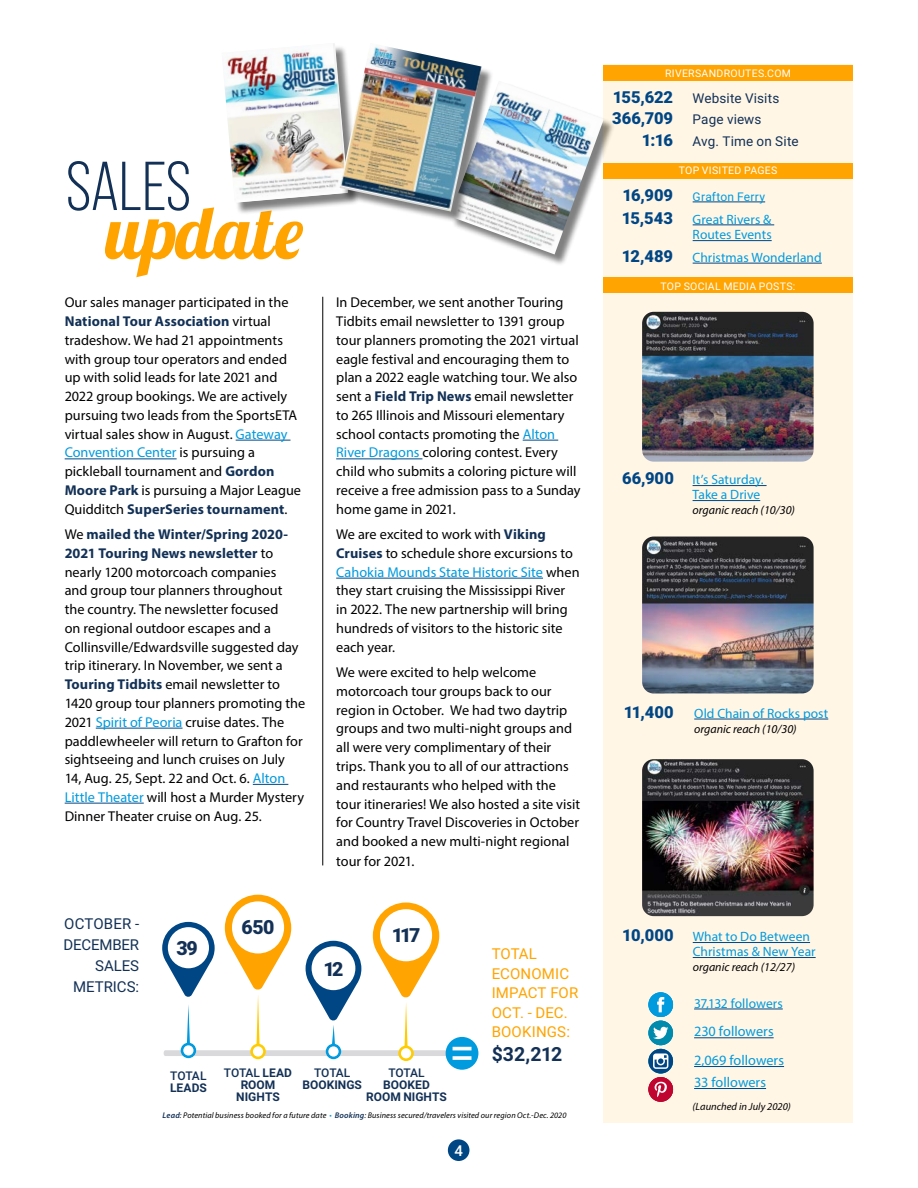
<style>
.page{position:relative;width:918px;height:1188px;background:#fff}
.page>*{position:absolute;margin:0;border:0;box-sizing:border-box;transform-origin:0 0}
.t1{font:900 19.5px "Roboto";letter-spacing:-.095em;color:#133156}
.t2{font:700 19.5px "Roboto";color:#133156}
.t3{font:15px/19.5px "Roboto";letter-spacing:.01em;color:#ffa400}
.t4{font:15px/21px "Roboto";letter-spacing:-.005em;color:#133156;text-align:right}
.t5{font:500 15px "Roboto";color:#fff}
.t6{font:14.25px/18.8px "Myriad Pro";color:#000}
.t7{font:14.25px/28.8px "Myriad Pro";letter-spacing:.005em;color:#009ade}
.t8{font:13.5px/15px "Myriad Pro";letter-spacing:.005em;color:#009ade;text-align:right}
.t9{font:13.5px/21.1px "Roboto";letter-spacing:.01em;color:#133156}
.t10{font:italic 12px "Myriad Pro";color:#000}
.t11{font:700 12px/12px "Roboto";color:#133156;text-align:center}
.t12{font:12px "Roboto";letter-spacing:.02em;color:#009ade}
.t13{font:500 12px "Roboto";letter-spacing:-.015em;color:#133156}
.t14{font:10.5px "Roboto";letter-spacing:.025em;color:#fff}
.t15{font:italic 10.5px "Myriad Pro";color:#000}
.t16{font:italic 8.25px "Myriad Pro";letter-spacing:.015em;color:#000}
.s1{font-weight:700;color:#133156}
.s2{color:#009ade}
.s3{font-weight:500}
.s4{font-weight:600;color:#133156}
.s5{font-weight:900;font-size:16.5px;color:#004684}
.s6{font-family:"Roboto";font-weight:900;font-size:16.5px;color:#004684}
</style>
<div class="page">
<div style="left:451px;top:82px;width:165px;height:184px;background:#000;opacity:.5"></div>
<img style="left:451px;top:82px;width:152px;height:172px">
<div style="left:603px;top:65px;width:250px;height:1058px;background:#fff6e6"></div>
<div style="left:603px;top:277px;width:250px;height:16px;background:#ffa400"></div>
<div style="left:603px;top:163px;width:250px;height:15px;background:#ffa400"></div>
<hr style="left:693px;top:485px;width:74px;height:1px;background:#004684">
<hr style="left:693px;top:500px;width:67px;height:1px;background:#004684">
<div style="left:448px;top:1139px;width:21px;height:22px;background:#004684;border-radius:50%"></div>
<div style="left:603px;top:65px;width:250px;height:15px;background:#ffa400"></div>
<hr style="left:693px;top:202px;width:72px;height:1px;background:#004684">
<hr style="left:693px;top:225px;width:81px;height:1px;background:#004684">
<hr style="left:693px;top:240px;width:79px;height:1px;background:#004684">
<hr style="left:693px;top:263px;width:129px;height:1px;background:#004684">
<div style="left:648px;top:1021px;width:25px;height:24px;background:#008aac;border-radius:50%"></div>
<svg style="left:653px;top:1027px;width:15px;height:12px"></svg>
<div style="left:648px;top:992px;width:25px;height:25px;background:#009ade;border-radius:50%"></div>
<svg style="left:657px;top:997px;width:7px;height:15px"></svg>
<div style="left:648px;top:1077px;width:25px;height:25px;background:#c00630;border-radius:50%"></div>
<svg style="left:655px;top:1082px;width:12px;height:15px"></svg>
<div style="left:648px;top:1049px;width:25px;height:24px;background:#004684;border-radius:50%"></div>
<svg style="left:653px;top:1053px;width:15px;height:16px"></svg>
<hr style="left:694px;top:1009px;width:89px;height:1px;background:#004684">
<hr style="left:694px;top:1037px;width:80px;height:1px;background:#004684">
<hr style="left:694px;top:1066px;width:90px;height:1px;background:#004684">
<hr style="left:694px;top:1088px;width:72px;height:1px;background:#004684">
<hr style="left:236px;top:440px;width:55px;height:1px;background:#004684">
<hr style="left:65px;top:459px;width:112px;height:1px;background:#004684">
<hr style="left:96px;top:728px;width:87px;height:1px;background:#004684">
<hr style="left:253px;top:784px;width:35px;height:1px;background:#004684">
<hr style="left:65px;top:803px;width:79px;height:1px;background:#004684">
<hr style="left:523px;top:440px;width:35px;height:1px;background:#004684">
<hr style="left:336px;top:459px;width:86px;height:1px;background:#004684">
<hr style="left:336px;top:578px;width:207px;height:1px;background:#004684">
<hr style="left:323px;top:297px;width:1px;height:568px;background:#000">
<div style="left:181px;top:1043px;width:15px;height:15px;background:#009ade;border-radius:50%"></div>
<svg style="left:326px;top:1044px;width:15px;height:15px"></svg>
<svg style="left:398px;top:1046px;width:16px;height:15px"></svg>
<svg style="left:401px;top:1048px;width:10px;height:10px"></svg>
<svg style="left:250px;top:1044px;width:16px;height:15px"></svg>
<svg style="left:162px;top:895px;width:285px;height:161px"></svg>
<div style="left:232px;top:901px;width:52px;height:53px;background:#fff;border-radius:50%"></div>
<img style="left:642px;top:312px;width:172px;height:150px">
<hr style="left:694px;top:719px;width:134px;height:1px;background:#004684">
<hr style="left:693px;top:942px;width:117px;height:1px;background:#004684">
<hr style="left:693px;top:957px;width:123px;height:1px;background:#004684">
<img style="left:642px;top:537px;width:172px;height:156px">
<img style="left:642px;top:759px;width:172px;height:157px">
<svg style="left:68px;top:161px;width:272px;height:116px"></svg>
<img style="left:222px;top:43px;width:118px;height:160px">
<div style="left:341px;top:45px;width:153px;height:178px;background:#000;opacity:.5"></div>
<img style="left:340px;top:45px;width:142px;height:167px">
<div style="left:446px;top:1037px;width:32px;height:33px;background:#009ade;border-radius:50%"></div>
<hr style="left:453px;top:1047px;width:19px;height:3px;background:#fff">
<svg style="left:453px;top:1056px;width:19px;height:4px"></svg>
<p class="t6" style="left:65px;top:293px;width:238px">Our sales manager participated in the <span class="s1">National Tour Association</span> virtual tradeshow. We had 21 appointments with group tour operators and ended up with solid leads for late 2021 and 2022 group bookings. We are actively pursuing two leads from the SportsETA virtual sales show in August. <span class="s2">Gateway Convention Center</span> is pursuing a pickleball tournament and <span class="s1">Gordon Moore Park</span> is pursuing a Major League Quidditch <span class="s1">SuperSeries tournament</span>.</p>
<p class="t6" style="left:65px;top:525px;width:242px">We <span class="s1">mailed the Winter/Spring 2020- 2021 Touring News newsletter</span> to nearly 1200 motorcoach companies<br>and group tour planners throughout the country. The newsletter focused<br>on regional outdoor escapes and a Collinsville/Edwardsville suggested day trip itinerary. In November, we sent a <span class="s1">Touring Tidbits</span> email newsletter to 1420 group tour planners promoting the 2021 <span class="s2">Spirit of Peoria</span> cruise dates. The paddlewheeler will return to Grafton for sightseeing and lunch cruises on July 14, Aug. 25, Sept. 22 and Oct. 6. <span class="s2">Alton Little Theater</span> will host a Murder Mystery Dinner Theater cruise on Aug. 25.</p>
<p class="t6" style="left:336px;top:293px;width:246px">In December, we sent another Touring Tidbits email newsletter to 1391 group tour planners promoting the 2021 virtual eagle festival and encouraging them to plan a 2022 eagle watching tour. We also sent a <span class="s1">Field Trip News</span> email newsletter to 265 Illinois and Missouri elementary school contacts promoting the <span class="s2">Alton River Dragons</span> coloring contest. Every child who submits a coloring picture will receive a free admission pass to a Sunday home game in 2021.</p>
<p class="t6" style="left:336px;top:525px;width:245px">We are excited to work with <span class="s1">Viking Cruises</span> to schedule shore excursions to <span class="s2">Cahokia Mounds State Historic Site</span> when they start cruising the Mississippi River in 2022. The new partnership will bring hundreds of visitors to the historic site each year.</p>
<p class="t6" style="left:336px;top:663px;width:246px">We were excited to help welcome motorcoach tour groups back to our region in October. We had two daytrip groups and two multi-night groups and all were very complimentary of their trips. Thank you to all of our attractions and restaurants who helped with the tour itineraries! We also hosted a site visit for Country Travel Discoveries in October and booked a new multi-night regional tour for 2021.</p>
<p class="t4" style="left:64px;top:913px;width:77px">OCTOBER -<br>DECEMBER<br>SALES<br>METRICS:</p>
<h1 class="t1" style="left:177px;top:934px;width:23px">39</h1>
<h1 class="t1" style="left:242px;top:913px;width:35px">650</h1>
<h1 class="t1" style="left:323px;top:956px;width:22px">12</h1>
<h1 class="t1" style="left:392px;top:921px;width:30px">117</h1>
<p class="t3" style="left:492px;top:944px;width:88px">TOTAL<br>ECONOMIC<br>IMPACT FOR<br>OCT. - DEC.<br>BOOKINGS:</p>
<h1 class="t2" style="left:492px;top:1041px;width:72px">$32,212</h1>
<p class="t13" style="left:170px;top:1068px;width:38px">TOTAL</p>
<p class="t11" style="left:170px;top:1082px;width:38px">LEADS</p>
<p class="t11" style="left:224px;top:1066px;width:70px"><span class="s3">TOTAL</span> LEAD<br>ROOM<br>NIGHTS</p>
<p class="t13" style="left:388px;top:1064px;width:38px">TOTAL</p>
<p class="t11" style="left:366px;top:1078px;width:82px">BOOKED<br>ROOM NIGHTS</p>
<p class="t13" style="left:314px;top:1064px;width:38px">TOTAL</p>
<p class="t11" style="left:303px;top:1078px;width:61px">BOOKINGS</p>
<p class="t16" style="left:163px;top:1110px;width:405px"><span class="s4">Lead</span>: Potential business booked for a future date <span class="s2">•</span> <span class="s4">Booking</span>: Business secured/travelers visited our region Oct.-Dec. 2020</p>
<p class="t5" style="left:454px;top:1140px;width:10px">4</p>
<p class="t14" style="left:665px;top:66px;width:127px">RIVERSANDROUTES.COM</p>
<p class="t9" style="left:612px;top:87px;width:169px"><span class="s5">155,622</span> Website Visits<br><span class="s5">366,709</span> Page views</p>
<p class="t9" style="left:642px;top:130px;width:158px"><span class="s5">1:16</span> Avg. Time on Site</p>
<p class="t14" style="left:679px;top:163px;width:100px">TOP VISITED PAGES</p>
<p class="t12" style="left:622px;top:188px;width:144px"><span class="s5">16,909</span> Grafton Ferry</p>
<p class="t8" style="left:622px;top:211px;width:151px;line-height:15.8px"><span class="s6">15,543</span> Great Rivers &amp;<br>Routes Events</p>
<p class="t8" style="left:622px;top:250px;width:201px"><span class="s6">12,489</span> Christmas Wonderland</p>
<p class="t14" style="left:661px;top:279px;width:136px">TOP SOCIAL MEDIA POSTS:</p>
<p class="t8" style="left:622px;top:472px;width:143px"><span class="s6">66,900</span> It’s Saturday.<br>Take a Drive</p>
<p class="t10" style="left:693px;top:503px;width:104px">organic reach (10/30)</p>
<p class="t8" style="left:624px;top:705px;width:206px"><span class="s6">11,400</span> Old Chain of Rocks post</p>
<p class="t10" style="left:694px;top:721px;width:104px">organic reach (10/30)</p>
<p class="t8" style="left:693px;top:929px;width:124px;text-align:left;text-indent:-70px"><span class="s6">10,000</span> What to Do Between<br>Christmas &amp; New Year</p>
<p class="t10" style="left:693px;top:960px;width:104px">organic reach (12/27)</p>
<p class="t8" style="left:694px;top:995px;width:90px">37,132 followers</p>
<p class="t7" style="left:694px;top:1017px;width:91px">230 followers<br>2,069 followers</p>
<p class="t7" style="left:694px;top:1068px;width:73px">33 followers</p>
<p class="t15" style="left:693px;top:1100px;width:100px">(Launched in July 2020)</p>
</div>
